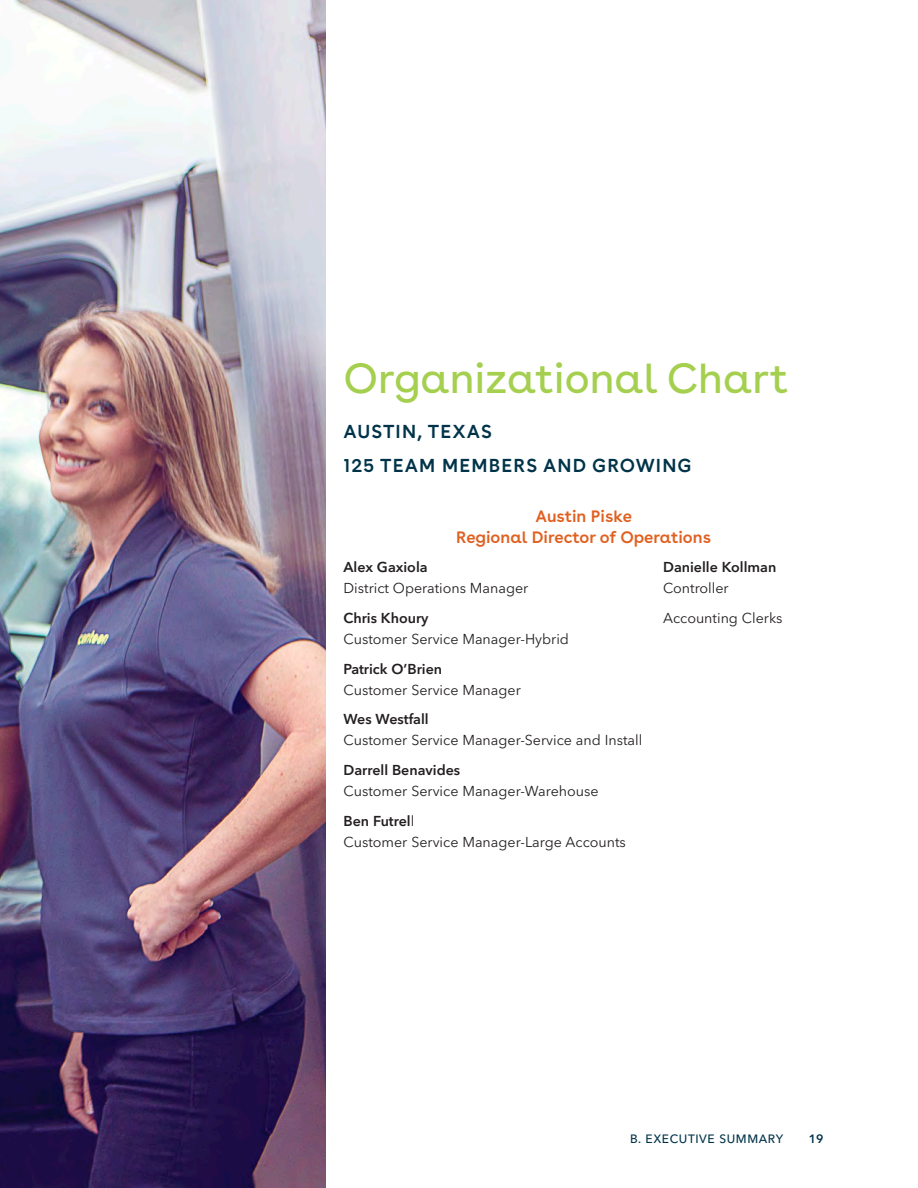
<style>
.page{position:relative;width:918px;height:1188px;background:#fff}
.page>*{position:absolute;margin:0;border:0;box-sizing:border-box;transform-origin:0 0}
.t1{font:42px "Buenos Aires";color:#a5cf4f}
.Subhead_1{font:600 18.75px "Buenos Aires";letter-spacing:.06em;color:#003349}
.Subhead_2{font:600 16.5px/21px "Buenos Aires";color:#e0601f;text-align:center}
.Body_Copy{font:14.25px/21px "Avenir Next LT Pro";color:#231f20}
.Body_Copy-2{font:600 14.25px/21px "Avenir Next LT Pro";color:#231f20}
.t2{font:500 12px "Avenir Next LT Pro";letter-spacing:.05em;color:#003349}
.t3{font:600 12px "Avenir Next LT Pro";color:#003349}
.s1{font-weight:600}
.s2{font-weight:400}
</style>
<div class="page">
<img style="left:0;top:0;width:325px;height:1188px">
<p class="t1" style="left:344px;top:344px;width:446px">Organizational Chart</p>
<p class="Subhead_1" style="left:344px;top:416px;width:150px">AUSTIN, TEXAS</p>
<p class="Subhead_1" style="left:344px;top:450px;width:350px">125 TEAM MEMBERS AND GROWING</p>
<p class="Subhead_2" style="left:456px;top:504px;width:256px">Austin Piske<br>Regional Director of Operations</p>
<p class="Body_Copy" style="left:344px;top:557px;width:186px"><span class="s1">Alex Gaxiola<br></span>District Operations Manager</p>
<p class="Body_Copy" style="left:344px;top:608px;width:227px"><span class="s1">Chris Khoury<br></span>Customer Service Manager-Hybrid</p>
<p class="Body_Copy" style="left:344px;top:658px;width:179px"><span class="s1">Patrick O’Brien<br></span>Customer Service Manager</p>
<p class="Body_Copy" style="left:344px;top:709px;width:300px"><span class="s1">Wes Westfall<br></span>Customer Service Manager-Service and Install</p>
<p class="Body_Copy" style="left:344px;top:760px;width:257px"><span class="s1">Darrell Benavides<br></span>Customer Service Manager-Warehouse</p>
<p class="Body_Copy" style="left:344px;top:810px;width:284px"><span class="s1">Ben Futrel</span>l<br>Customer Service Manager-Large Accounts</p>
<p class="Body_Copy-2" style="left:663px;top:557px;width:115px">Danielle Kollman<br><span class="s2">Controller</span></p>
<p class="Body_Copy" style="left:663px;top:608px;width:121px">Accounting Clerks</p>
<p class="t2" style="left:630px;top:1132px;width:155px">B. EXECUTIVE SUMMARY</p>
<p class="t3" style="left:809px;top:1132px;width:16px">19</p>
</div>
